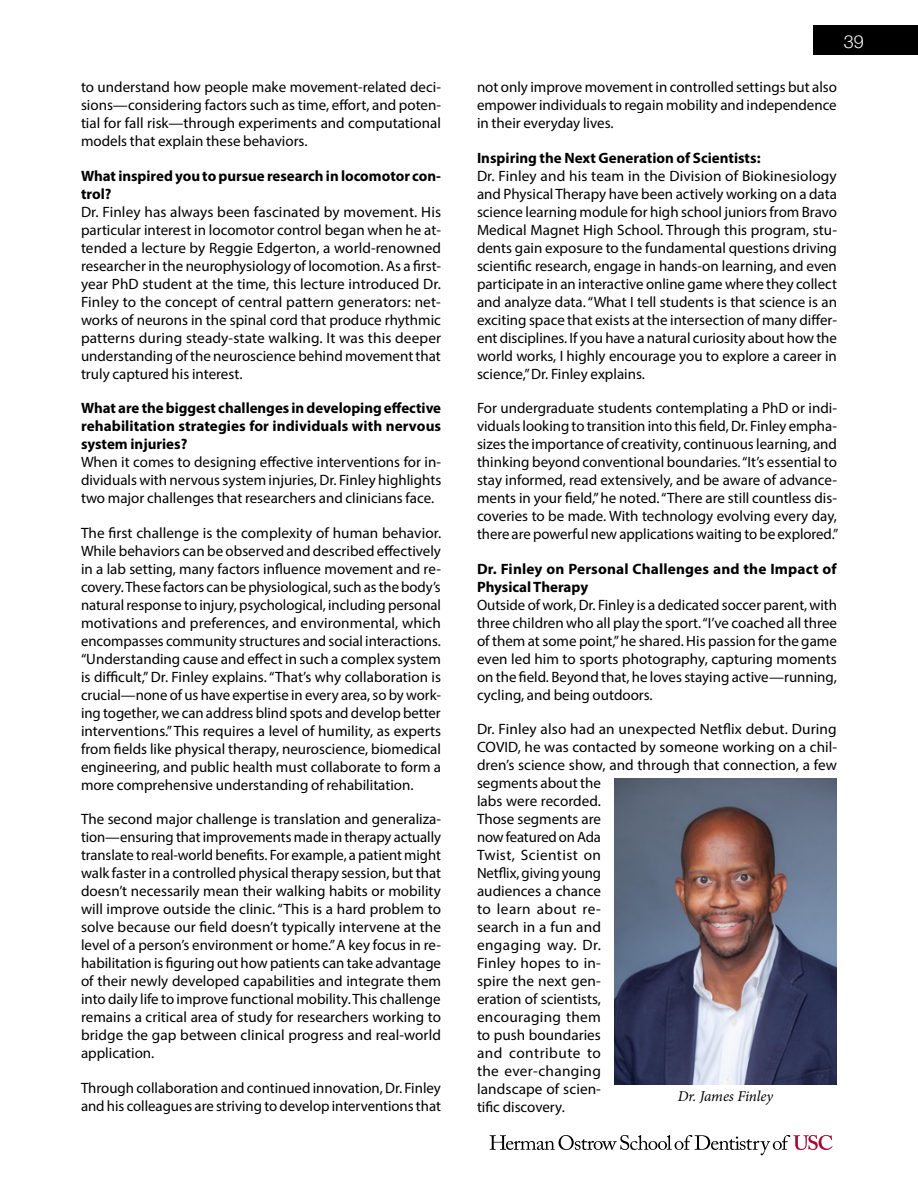
<style>
.page{position:relative;width:918px;height:1188px;background:#fff}
.page>*{position:absolute;margin:0;border:0;box-sizing:border-box;transform-origin:0 0}
.t1{font:300 18px "Helvetica Neue";color:#fff}
.t2{font:15px/18px "Myriad Pro";color:#000;text-align:justify}
.t3{font:700 15px/18px "Myriad Pro";color:#000}
.t4{font:italic 15px "Minion Pro";letter-spacing:-.01em;color:#000}
</style>
<div class="page">
<div style="left:813px;top:25px;width:105px;height:29px;background:#000"></div>
<svg style="left:490px;top:1135px;width:343px;height:20px"></svg>
<img style="left:615px;top:779px;width:221px;height:305px">
<p class="t2" style="left:81px;top:78px;width:362px">to understand how people make movement-related deci&shy;sions—considering factors such as time, effort, and poten&shy;tial for fall risk—through experiments and computational models that explain these behaviors.</p>
<p class="t3" style="left:81px;top:166px;width:362px">What inspired you to pursue research in locomotor con&shy;trol?</p>
<p class="t2" style="left:81px;top:202px;width:362px">Dr. Finley has always been fascinated by movement. His particular interest in locomotor control began when he at&shy;tended a lecture by Reggie Edgerton, a world-renowned researcher in the neurophysiology of locomotion. As a first&shy;year PhD student at the time, this lecture introduced Dr.<br>Finley to the concept of central pattern generators: net&shy;works of neurons in the spinal cord that produce rhythmic patterns during steady-state walking. It was this deeper understanding of the neuroscience behind movement that truly captured his interest.</p>
<p class="t3" style="left:81px;top:399px;width:362px;text-align:justify">What are the biggest challenges in developing effective rehabilitation strategies for individuals with nervous system injuries?</p>
<p class="t2" style="left:81px;top:453px;width:362px">When it comes to designing effective interventions for in&shy;dividuals with nervous system injuries, Dr. Finley highlights two major challenges that researchers and clinicians face.</p>
<p class="t2" style="left:81px;top:523px;width:362px">The first challenge is the complexity of human behavior.<br>While behaviors can be observed and described effectively in a lab setting, many factors influence movement and re&shy;covery. These factors can be physiological, such as the body’s natural response to injury, psychological, including personal motivations and preferences, and environmental, which encompasses community structures and social interactions. “Understanding cause and effect in such a complex system is difficult,” Dr. Finley explains. “That’s why collaboration is crucial—none of us have expertise in every area, so by work&shy;ing together, we can address blind spots and develop better interventions.” This requires a level of humility, as experts from fields like physical therapy, neuroscience, biomedical engineering, and public health must collaborate to form a more comprehensive understanding of rehabilitation.</p>
<p class="t2" style="left:81px;top:810px;width:362px">The second major challenge is translation and generaliza&shy;tion—ensuring that improvements made in therapy actually translate to real-world benefits. For example, a patient might walk faster in a controlled physical therapy session, but that doesn’t necessarily mean their walking habits or mobility will improve outside the clinic. “This is a hard problem to solve because our field doesn’t typically intervene at the level of a person’s environment or home.” A key focus in re&shy;habilitation is figuring out how patients can take advantage of their newly developed capabilities and integrate them into daily life to improve functional mobility. This challenge remains a critical area of study for researchers working to bridge the gap between clinical progress and real-world application.</p>
<p class="t2" style="left:81px;top:1078px;width:361px">Through collaboration and continued innovation, Dr. Finley and his colleagues are striving to develop interventions that</p>
<p class="t1" style="left:844px;top:27px;width:22px">39</p>
<p class="t2" style="left:477px;top:78px;width:362px">not only improve movement in controlled settings but also empower individuals to regain mobility and independence in their everyday lives.</p>
<p class="t3" style="left:477px;top:148px;width:285px">Inspiring the Next Generation of Scientists:</p>
<p class="t2" style="left:477px;top:166px;width:362px">Dr. Finley and his team in the Division of Biokinesiology and Physical Therapy have been actively working on a data science learning module for high school juniors from Bravo Medical Magnet High School. Through this program, stu&shy;dents gain exposure to the fundamental questions driving scientific research, engage in hands-on learning, and even participate in an interactive online game where they collect and analyze data. “What I tell students is that science is an exciting space that exists at the intersection of many differ&shy;ent disciplines. If you have a natural curiosity about how the world works, I highly encourage you to explore a career in science,” Dr. Finley explains.</p>
<p class="t2" style="left:477px;top:399px;width:363px">For undergraduate students contemplating a PhD or indi&shy;viduals looking to transition into this field, Dr. Finley empha&shy;sizes the importance of creativity, continuous learning, and thinking beyond conventional boundaries. “It’s essential to stay informed, read extensively, and be aware of advance&shy;ments in your field,” he noted. “There are still countless dis&shy;coveries to be made. With technology evolving every day, there are powerful new applications waiting to be explored.”</p>
<p class="t3" style="left:477px;top:559px;width:361px">Dr. Finley on Personal Challenges and the Impact of<br>Physical Therapy</p>
<p class="t2" style="left:477px;top:595px;width:362px">Outside of work, Dr. Finley is a dedicated soccer parent, with three children who all play the sport. “I’ve coached all three of them at some point,” he shared. His passion for the game even led him to sports photography, capturing moments on the field. Beyond that, he loves staying active—running, cycling, and being outdoors.</p>
<p class="t2" style="left:477px;top:720px;width:362px;text-align:left">Dr. Finley also had an unexpected Netflix debut. During<br>COVID, he was contacted by someone working on a chil&shy;dren’s science show, and through that connection, a few segments about the<br>labs were recorded.<br>Those segments are<br>now featured on Ada<br>Twist, Scientist on<br>Netflix, giving young<br>audiences a chance<br>to learn about re-<br>search in a fun and<br>engaging way. Dr.<br>Finley hopes to in-<br>spire the next gen-<br>eration of scientists,<br>encouraging them<br>to push boundaries<br>and contribute to<br>the ever-changing<br>landscape of scien-<br>tific discovery.</p>
<p class="t4" style="left:678px;top:1086px;width:97px">Dr. James Finley</p>
</div>
